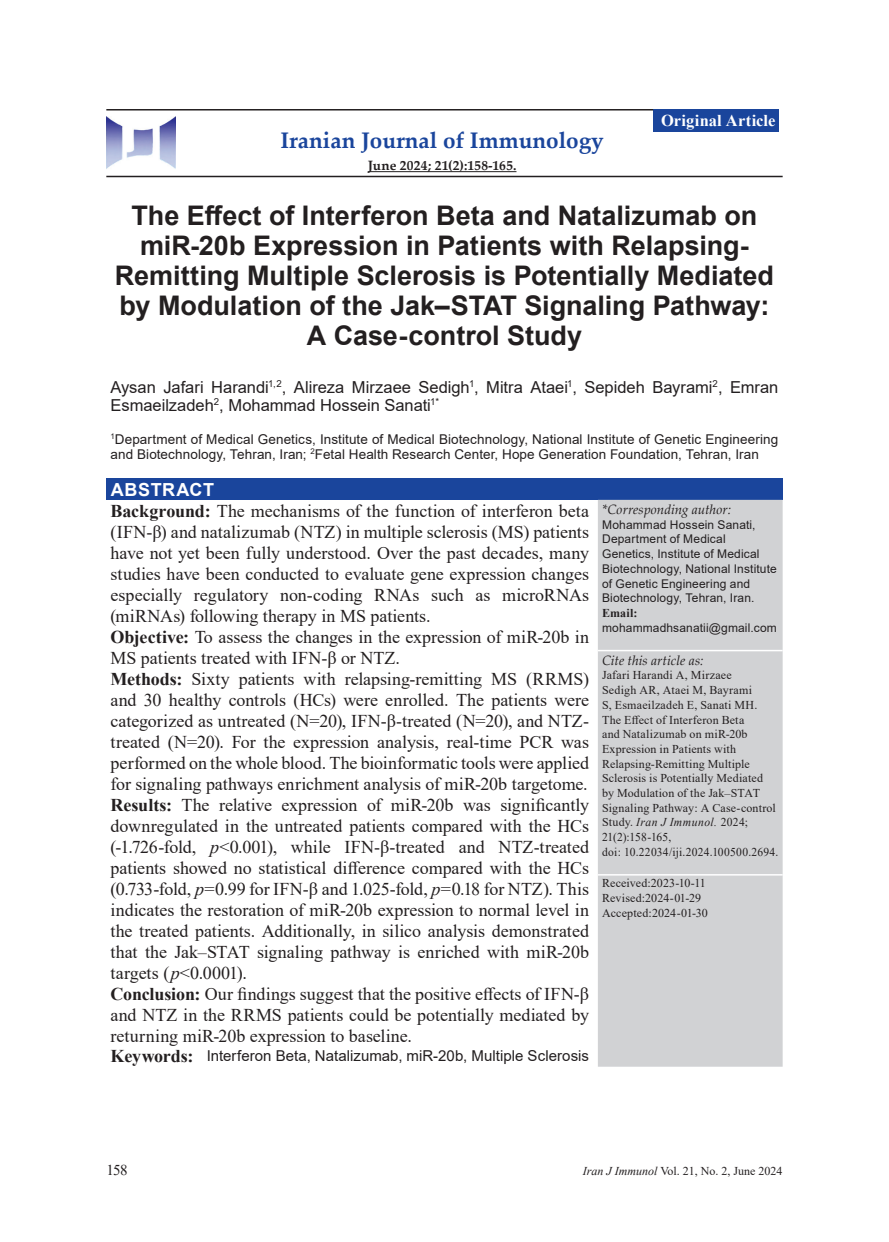
<style>
.page{position:relative;width:889px;height:1242px;background:#fff}
.page>*{position:absolute;margin:0;border:0;box-sizing:border-box;transform-origin:0 0}
.t1{font:700 27px/30px "Arial";color:#231f20;text-align:center}
.t2{font:700 22.5px "Palatino Linotype";color:#1a459c}
.t3{font:18px/21px "Times New Roman";color:#231f20}
.t4{font:700 18px "Arial";letter-spacing:.03em;color:#fff}
.t5{font:16.5px/18px "Arial";color:#231f20}
.t6{font:700 16.5px "Times New Roman";letter-spacing:.01em;color:#fff}
.t7{font:15px "Arial";letter-spacing:.005em;color:#231f20}
.t8{font:15px "Times New Roman";color:#231f20}
.t9{font:13.5px/15px "Arial";letter-spacing:.005em;color:#231f20}
.t10{font:italic 13.5px "Palatino Linotype";color:#231f20}
.t11{font:700 13.5px "Palatino Linotype";letter-spacing:.015em;color:#231f20}
.t12{font:12px/14.7px "Times New Roman";letter-spacing:.01em;color:#231f20}
.t13{font:12px/14.7px "Arial";letter-spacing:.01em;color:#231f20}
.t14{font:700 12px "Times New Roman";letter-spacing:.015em;color:#231f20}
.s1{font-weight:700}
.s2{font-style:italic}
.s3{font-family:"Times New Roman";font-weight:700;font-size:18px}
</style>
<div class="page">
<div style="left:653px;top:109px;width:126px;height:23px;background:#1a459c"></div>
<hr style="left:106px;top:109px;width:547px;height:1px;background:#231f20">
<hr style="left:106px;top:176px;width:676px;height:1px;background:#231f20">
<div style="left:106px;top:478px;width:676px;height:22px;background:#1a459c"></div>
<div style="left:598px;top:500px;width:184px;height:566px;background:#d1d2d4"></div>
<hr style="left:598px;top:650px;width:184px;height:1px;background:#fff">
<hr style="left:598px;top:874px;width:184px;height:1px;background:#fff">
<img style="left:106px;top:117px;width:69px;height:52px">
<hr style="left:368px;top:171px;width:148px;height:1px;background:#231f20">
<p class="t2" style="left:280px;top:125px;width:325px">Iranian Journal of Immunology</p>
<p class="t11" style="left:368px;top:156px;width:150px">June 2024; 21(2):158-165.</p>
<p class="t6" style="left:661px;top:108px;width:116px">Original Article</p>
<h1 class="t1" style="left:115px;top:201px;width:660px">The Effect of Interferon Beta and Natalizumab on miR-20b Expression in Patients with Relapsing-Remitting Multiple Sclerosis is Potentially Mediated by Modulation of the Jak–STAT Signaling Pathway:<br>A Case-control Study</h1>
<p class="t5" style="left:111px;top:378px;width:669px">Aysan Jafari Harandi<sup>1,2</sup>, Alireza Mirzaee Sedigh<sup>1</sup>, Mitra Ataei<sup>1</sup>, Sepideh Bayrami<sup>2</sup>, Emran<br>Esmaeilzadeh<sup>2</sup>, Mohammad Hossein Sanati<sup>1*</sup></p>
<p class="t9" style="left:111px;top:431px;width:669px"><sup>1</sup>Department of Medical Genetics, Institute of Medical Biotechnology, National Institute of Genetic Engineering and Biotechnology, Tehran, Iran; <sup>2</sup>Fetal Health Research Center, Hope Generation Foundation, Tehran, Iran</p>
<p class="t4" style="left:111px;top:476px;width:105px">ABSTRACT</p>
<p class="t3" style="left:111px;top:499px;width:480px"><span class="s1">Background:</span> The mechanisms of the function of interferon beta (IFN-β) and natalizumab (NTZ) in multiple sclerosis (MS) patients have not yet been fully understood. Over the past decades, many studies have been conducted to evaluate gene expression changes especially regulatory non-coding RNAs such as microRNAs (miRNAs) following therapy in MS patients.<br><span class="s1">Objective:</span> To assess the changes in the expression of miR-20b in MS patients treated with IFN-β or NTZ.<br><span class="s1">Methods:</span> Sixty patients with relapsing-remitting MS (RRMS) and 30 healthy controls (HCs) were enrolled. The patients were categorized as untreated (N=20), IFN-β-treated (N=20), and NTZ&shy;treated (N=20). For the expression analysis, real-time PCR was performed on the whole blood. The bioinformatic tools were applied for signaling pathways enrichment analysis of miR-20b targetome.<br><span class="s1">Results:</span> The relative expression of miR-20b was significantly downregulated in the untreated patients compared with the HCs (-1.726-fold, <span class="s2">p</span>&lt;0.001), while IFN-β-treated and NTZ-treated patients showed no statistical difference compared with the HCs (0.733-fold, <span class="s2">p</span>=0.99 for IFN-β and 1.025-fold, <span class="s2">p</span>=0.18 for NTZ). This indicates the restoration of miR-20b expression to normal level in the treated patients. Additionally, in silico analysis demonstrated that the Jak–STAT signaling pathway is enriched with miR-20b targets (<span class="s2">p</span>&lt;0.0001).<br><span class="s1">Conclusion:</span> Our findings suggest that the positive effects of IFN-β and NTZ in the RRMS patients could be potentially mediated by returning miR-20b expression to baseline.</p>
<p class="t10" style="left:602px;top:500px;width:130px">*Corresponding author:</p>
<p class="t13" style="left:602px;top:517px;width:176px">Mohammad Hossein Sanati,<br>Department of Medical<br>Genetics, Institute of Medical<br>Biotechnology, National Institute of Genetic Engineering and<br>Biotechnology, Tehran, Iran.</p>
<p class="t14" style="left:602px;top:604px;width:37px">Email:</p>
<p class="t13" style="left:602px;top:620px;width:176px">mohammadhsanatii@gmail.com</p>
<p class="t10" style="left:602px;top:650px;width:103px">Cite this article as:</p>
<p class="t12" style="left:602px;top:667px;width:178px">Jafari Harandi A, Mirzaee<br>Sedigh AR, Ataei M, Bayrami<br>S, Esmaeilzadeh E, Sanati MH.<br>The Effect of Interferon Beta<br>and Natalizumab on miR-20b<br>Expression in Patients with<br>Relapsing-Remitting Multiple<br>Sclerosis is Potentially Mediated<br>by Modulation of the Jak–STAT<br>Signaling Pathway: A Case-control<br>Study. <span class="s2">Iran J Immunol.</span> 2024;<br>21(2):158-165,<br>doi: 10.22034/iji.2024.100500.2694.</p>
<p class="t12" style="left:602px;top:875px;width:107px">Received:2023-10-11<br>Revised:2024-01-29<br>Accepted:2024-01-30</p>
<p class="t7" style="left:111px;top:1045px;width:480px"><span class="s3">Keywords:</span> Interferon Beta, Natalizumab, miR-20b, Multiple Sclerosis</p>
<p class="t8" style="left:106px;top:1159px;width:23px">158</p>
<p class="t12" style="left:583px;top:1162px;width:201px"><span class="s2">Iran J Immunol</span> Vol. 21, No. 2, June 2024</p>
</div>
